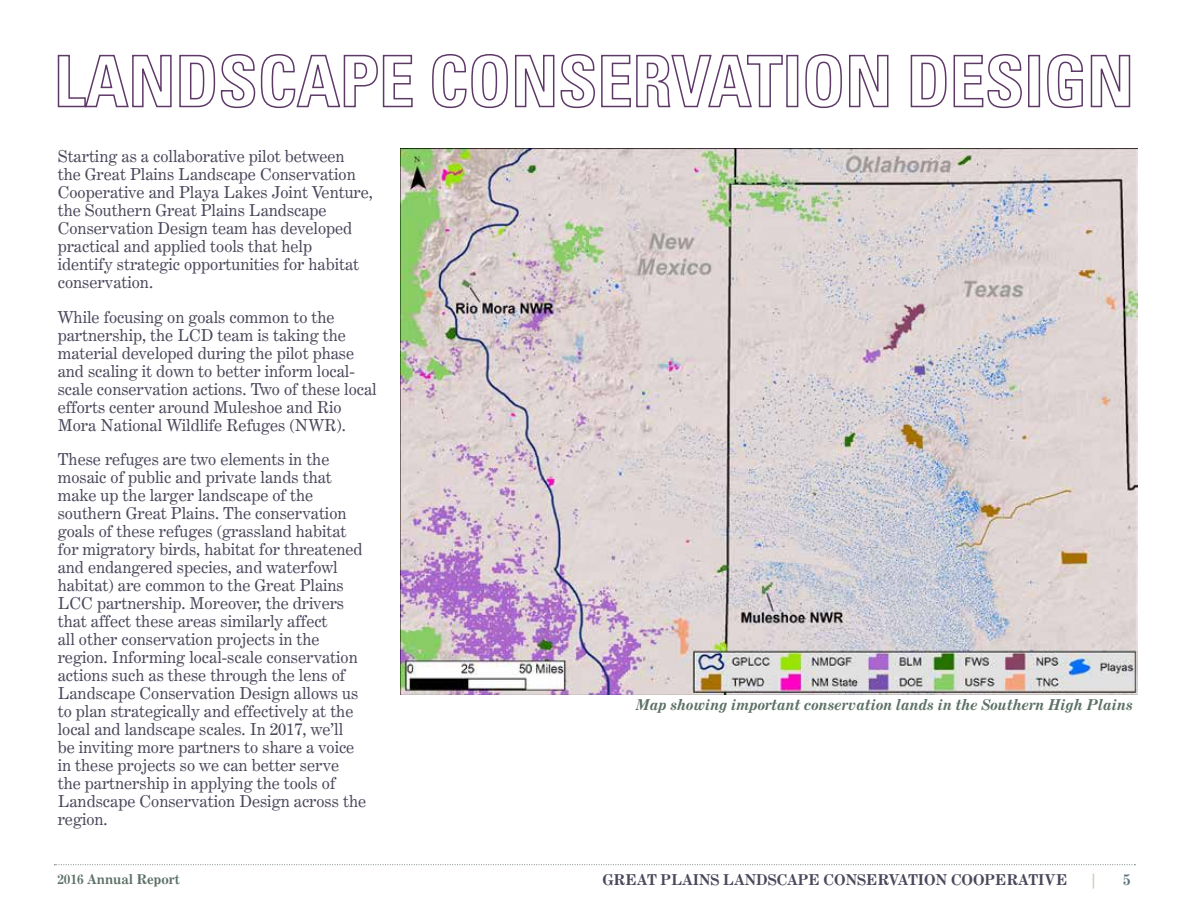
<style>
.page{position:relative;width:1188px;height:918px;background:#fff}
.page>*{position:absolute;margin:0;border:0;box-sizing:border-box;transform-origin:0 0}
.t1{font:16.5px/18px "Century Expanded BT";color:#4a485b}
.t2{font:italic 700 15px "Century Expanded BT";color:#5d7166}
.t3{font:700 15px "Century Expanded BT";color:#4a485b}
.t4{font:700 15px "Century Expanded BT";color:#d1cabb}
.t5{font:700 15px "Century Expanded BT";color:#5a737f}
.t6{font:700 13.5px "Century Expanded BT";color:#5d7166}
</style>
<div class="page">
<svg style="left:54px;top:864px;width:1081px;height:1px"></svg>
<img style="left:400px;top:149px;width:738px;height:545px">
<svg style="left:57px;top:54px;width:1074px;height:55px"></svg>
<p class="t1" style="left:58px;top:147px;width:317px">Starting as a collaborative pilot between<br>the Great Plains Landscape Conservation Cooperative and Playa Lakes Joint Venture, the Southern Great Plains Landscape Conservation Design team has developed practical and applied tools that help<br>identify strategic opportunities for habitat conservation.</p>
<p class="t1" style="left:58px;top:308px;width:320px">While focusing on goals common to the partnership, the LCD team is taking the material developed during the pilot phase and scaling it down to better inform local&shy;scale conservation actions. Two of these local efforts center around Muleshoe and Rio Mora National Wildlife Refuges (NWR).</p>
<p class="t1" style="left:58px;top:450px;width:310px">These refuges are two elements in the mosaic of public and private lands that make up the larger landscape of the southern Great Plains. The conservation goals of these refuges (grassland habitat for migratory birds, habitat for threatened and endangered species, and waterfowl habitat) are common to the Great Plains LCC partnership. Moreover, the drivers that affect these areas similarly affect<br>all other conservation projects in the region. Informing local-scale conservation actions such as these through the lens of Landscape Conservation Design allows us to plan strategically and effectively at the local and landscape scales. In 2017, we’ll<br>be inviting more partners to share a voice in these projects so we can better serve the partnership in applying the tools of Landscape Conservation Design across the region.</p>
<p class="t2" style="left:636px;top:695px;width:498px">Map showing important conservation lands in the Southern High Plains</p>
<p class="t6" style="left:57px;top:871px;width:124px">2016 ANNUAL REPORT</p>
<p class="t3" style="left:602px;top:870px;width:467px">GREAT PLAINS LANDSCAPE CONSERVATION COOPERATIVE</p>
<p class="t4" style="left:1090px;top:870px;width:9px">|</p>
<p class="t5" style="left:1123px;top:870px;width:9px">5</p>
</div>
